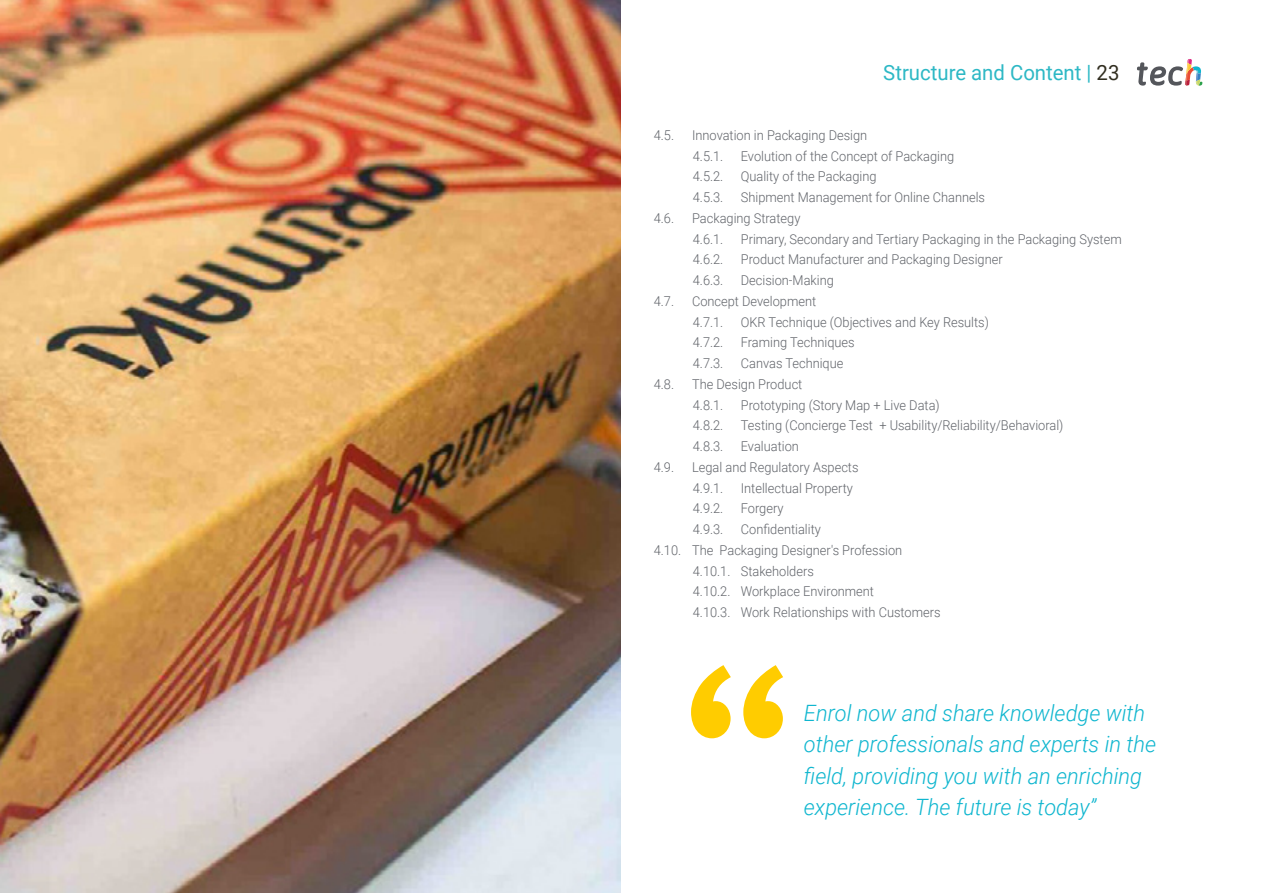
<style>
.page{position:relative;width:1263px;height:893px;background:#fff}
.page>*{position:absolute;margin:0;border:0;box-sizing:border-box;transform-origin:0 0}
.t1{font:italic 300 22.5px/31.5px "Roboto";color:#0fb6cf}
.t2{font:21px "Roboto";color:#2db8c5}
.t3{font:300 13.5px/20.7px "Roboto";color:#61646a;scale:.95 1}
.s1{color:#312e20}
</style>
<div class="page">
<img style="left:0;top:0;width:621px;height:893px">
<svg style="left:1137px;top:59px;width:65px;height:27px"></svg>
<svg style="left:691px;top:665px;width:92px;height:73px"></svg>
<h2 class="t2" style="left:883px;top:57px;width:238px">Structure and Content | <span class="s1">23</span></h2>
<p class="t3" style="left:654px;top:124px;width:23px">4.5.</p>
<p class="t3" style="left:692px;top:124px;width:186px">Innovation in Packaging Design<br>4.5.1.</p>
<p class="t3" style="left:741px;top:145px;width:226px">Evolution of the Concept of Packaging</p>
<p class="t3" style="left:693px;top:166px;width:34px">4.5.2.</p>
<p class="t3" style="left:741px;top:166px;width:144px">Quality of the Packaging</p>
<p class="t3" style="left:693px;top:186px;width:34px">4.5.3.</p>
<p class="t3" style="left:741px;top:186px;width:259px">Shipment Management for Online Channels</p>
<p class="t3" style="left:654px;top:207px;width:23px">4.6.</p>
<p class="t3" style="left:692px;top:207px;width:116px">Packaging Strategy<br>4.6.1.</p>
<p class="t3" style="left:741px;top:228px;width:402px">Primary, Secondary and Tertiary Packaging in the Packaging System</p>
<p class="t3" style="left:693px;top:249px;width:34px">4.6.2.</p>
<p class="t3" style="left:741px;top:249px;width:277px">Product Manufacturer and Packaging Designer</p>
<p class="t3" style="left:693px;top:269px;width:34px">4.6.3.</p>
<p class="t3" style="left:741px;top:269px;width:99px">Decision-Making</p>
<p class="t3" style="left:654px;top:290px;width:23px">4.7.</p>
<p class="t3" style="left:692px;top:290px;width:132px">Concept Development<br>4.7.1.</p>
<p class="t3" style="left:741px;top:311px;width:263px">OKR Technique (Objectives and Key Results)</p>
<p class="t3" style="left:693px;top:332px;width:34px">4.7.2.</p>
<p class="t3" style="left:741px;top:332px;width:121px">Framing Techniques</p>
<p class="t3" style="left:693px;top:352px;width:34px">4.7.3.</p>
<p class="t3" style="left:741px;top:352px;width:110px">Canvas Technique</p>
<p class="t3" style="left:654px;top:373px;width:23px">4.8.</p>
<p class="t3" style="left:692px;top:373px;width:118px">The Design Product<br>4.8.1.</p>
<p class="t3" style="left:741px;top:394px;width:211px">Prototyping (Story Map + Live Data)</p>
<p class="t3" style="left:693px;top:415px;width:34px">4.8.2.</p>
<p class="t3" style="left:741px;top:415px;width:341px">Testing (Concierge Test + Usability/Reliability/Behavioral)</p>
<p class="t3" style="left:693px;top:435px;width:34px">4.8.3.</p>
<p class="t3" style="left:741px;top:435px;width:63px">Evaluation</p>
<p class="t3" style="left:654px;top:456px;width:23px">4.9.</p>
<p class="t3" style="left:692px;top:456px;width:177px">Legal and Regulatory Aspects<br>4.9.1.</p>
<p class="t3" style="left:741px;top:477px;width:119px">Intellectual Property</p>
<p class="t3" style="left:693px;top:498px;width:34px">4.9.2.</p>
<p class="t3" style="left:741px;top:498px;width:46px">Forgery</p>
<p class="t3" style="left:693px;top:518px;width:34px">4.9.3.</p>
<p class="t3" style="left:741px;top:518px;width:86px">Confidentiality</p>
<p class="t3" style="left:654px;top:539px;width:263px">4.10. The Packaging Designer's Profession</p>
<p class="t3" style="left:693px;top:560px;width:129px">4.10.1. Stakeholders</p>
<p class="t3" style="left:693px;top:581px;width:192px">4.10.2. Workplace Environment</p>
<p class="t3" style="left:693px;top:601px;width:262px">4.10.3. Work Relationships with Customers</p>
<h1 class="t1" style="left:804px;top:696px;width:354px">Enrol now and share knowledge with other professionals and experts in the field, providing you with an enriching experience. The future is today”</h1>
</div>
